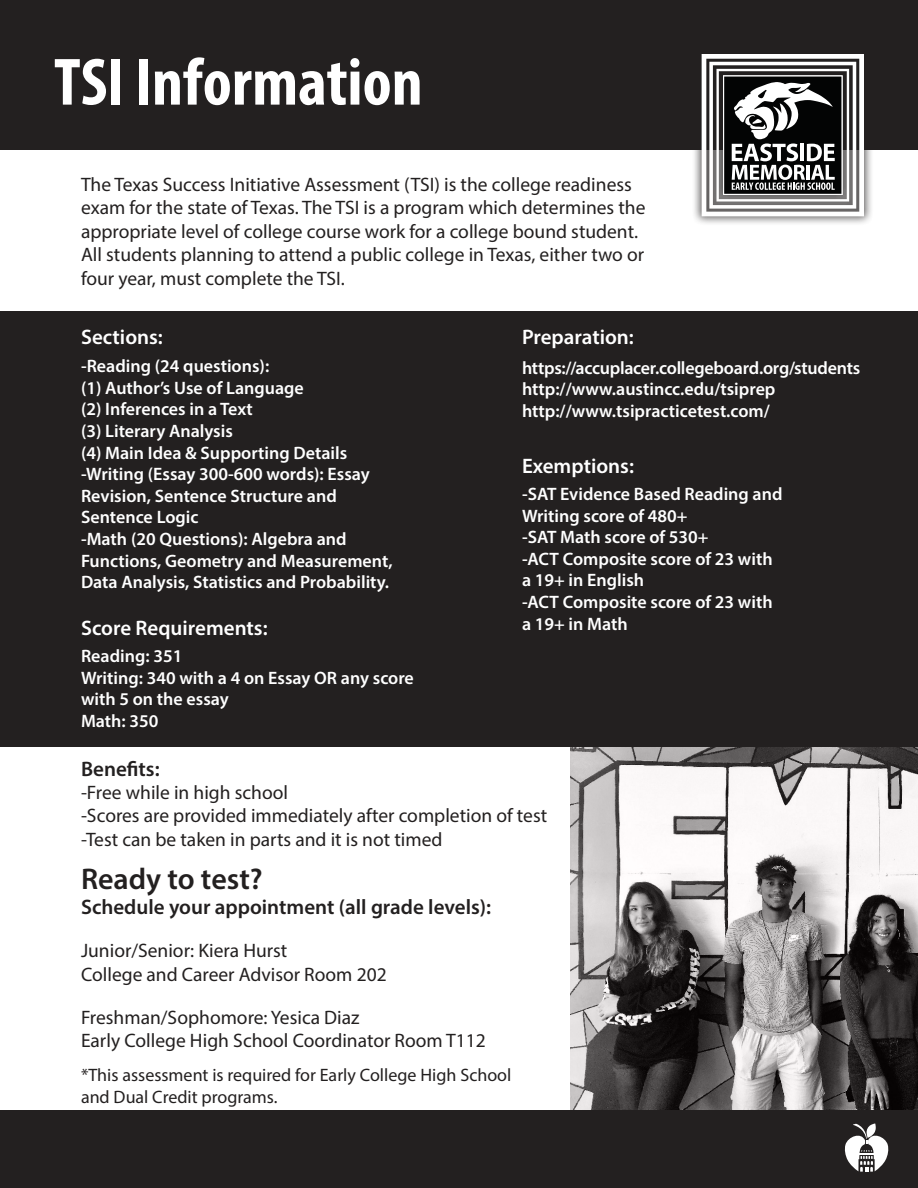
<style>
.page{position:relative;width:918px;height:1188px;background:#fff}
.page>*{position:absolute;margin:0;border:0;box-sizing:border-box;transform-origin:0 0}
.t1{font:700 condensed 67.5px "Myriad Pro";color:#fff}
.t2{font:600 30px "Myriad Pro";color:#232020}
.t3{font:600 21px "Myriad Pro";color:#fff}
.t4{font:600 21px "Myriad Pro";color:#232020}
.t5{font:19.5px/23.4px "Myriad Pro";color:#232020}
.t6{font:600 18px/21.6px "Myriad Pro";color:#fff}
.t7{font:18px/21.6px "Myriad Pro";color:#232020}
</style>
<div class="page">
<svg style="left:570px;top:747px;width:348px;height:364px"></svg>
<div style="left:0;top:0;width:918px;height:150px;background:#232020"></div>
<div style="left:0;top:311px;width:918px;height:436px;background:#232020"></div>
<div style="left:0;top:1111px;width:918px;height:77px;background:#232020"></div>
<div style="left:692px;top:44px;width:182px;height:182px;background:#232020;opacity:.8"></div>
<svg style="left:702px;top:54px;width:162px;height:162px"></svg>
<svg style="left:844px;top:1124px;width:45px;height:48px"></svg>
<p class="t1" style="left:54px;top:40px;width:370px">TSI Information</p>
<p class="t5" style="left:81px;top:172px;width:566px">The Texas Success Initiative Assessment (TSI) is the college readiness exam for the state of Texas. The TSI is a program which determines the appropriate level of college course work for a college bound student.<br>All students planning to attend a public college in Texas, either two or four year, must complete the TSI.</p>
<p class="t3" style="left:81px;top:323px;width:83px">Sections:</p>
<p class="t3" style="left:522px;top:323px;width:113px">Preparation:</p>
<p class="t6" style="left:81px;top:355px;width:224px">-Reading (24 questions):<br>(1) Author’s Use of Language</p>
<p class="t6" style="left:81px;top:398px;width:173px">(2) Inferences in a Text</p>
<p class="t6" style="left:81px;top:420px;width:153px">(3) Literary Analysis</p>
<p class="t6" style="left:81px;top:441px;width:268px">(4) Main Idea &amp; Supporting Details</p>
<p class="t6" style="left:81px;top:463px;width:290px">-Writing (Essay 300-600 words): Essay<br>Revision, Sentence Structure and</p>
<p class="t6" style="left:81px;top:506px;width:119px">Sentence Logic</p>
<p class="t6" style="left:81px;top:528px;width:267px">-Math (20 Questions): Algebra and</p>
<p class="t6" style="left:81px;top:549px;width:313px">Functions, Geometry and Measurement,<br>Data Analysis, Statistics and Probability.</p>
<p class="t3" style="left:81px;top:614px;width:188px">Score Requirements:</p>
<p class="t6" style="left:81px;top:645px;width:103px">Reading: 351</p>
<p class="t6" style="left:81px;top:666px;width:334px">Writing: 340 with a 4 on Essay OR any score with 5 on the essay</p>
<p class="t6" style="left:81px;top:710px;width:79px">Math: 350</p>
<p class="t6" style="left:522px;top:356px;width:340px">https://accuplacer.collegeboard.org/students</p>
<p class="t6" style="left:522px;top:378px;width:255px">http://www.austincc.edu/tsiprep</p>
<p class="t6" style="left:522px;top:400px;width:249px">http://www.tsipracticetest.com/</p>
<p class="t3" style="left:522px;top:452px;width:114px">Exemptions:</p>
<p class="t6" style="left:522px;top:483px;width:262px">-SAT Evidence Based Reading and</p>
<p class="t6" style="left:522px;top:504px;width:167px">Writing score of 480+</p>
<p class="t6" style="left:522px;top:526px;width:188px">-SAT Math score of 530+</p>
<p class="t6" style="left:522px;top:548px;width:252px">-ACT Composite score of 23 with</p>
<p class="t6" style="left:522px;top:569px;width:124px">a 19+ in English</p>
<p class="t6" style="left:522px;top:591px;width:252px">-ACT Composite score of 23 with</p>
<p class="t6" style="left:522px;top:612px;width:107px">a 19+ in Math</p>
<p class="t4" style="left:81px;top:755px;width:80px">Benefits:</p>
<p class="t5" style="left:81px;top:780px;width:209px">-Free while in high school</p>
<p class="t5" style="left:81px;top:804px;width:468px">-Scores are provided immediately after completion of test</p>
<p class="t5" style="left:81px;top:827px;width:363px">-Test can be taken in parts and it is not timed</p>
<p class="t2" style="left:81px;top:860px;width:183px">Ready to test?</p>
<p class="t4" style="left:81px;top:894px;width:412px">Schedule your appointment (all grade levels):</p>
<p class="t5" style="left:81px;top:939px;width:208px">Junior/Senior: Kiera Hurst</p>
<p class="t5" style="left:81px;top:962px;width:307px">College and Career Advisor Room 202</p>
<p class="t5" style="left:81px;top:1005px;width:280px">Freshman/Sophomore: Yesica Diaz</p>
<p class="t5" style="left:81px;top:1028px;width:406px">Early College High School Coordinator Room T112</p>
<p class="t7" style="left:81px;top:1064px;width:432px">*This assessment is required for Early College High School and Dual Credit programs.</p>
</div>
